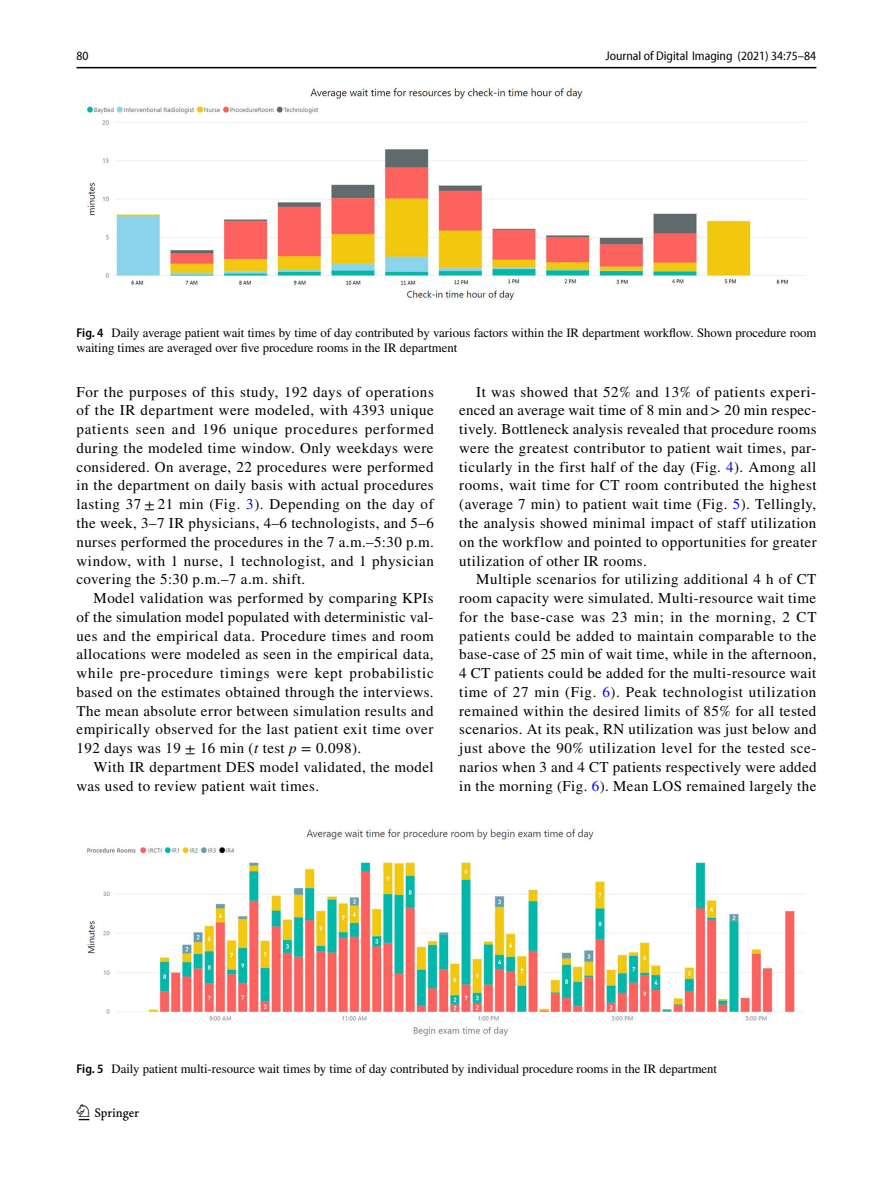
<style>
.page{position:relative;width:893px;height:1187px;background:#fff}
.page>*{position:absolute;margin:0;border:0;box-sizing:border-box;transform-origin:0 0}
.t1{font:22.5px "Springnew Regular 2";color:#000}
.t2{font:15px/18.8px "STIX";letter-spacing:.03em;color:#000;text-align:justify}
.t3{font:12.75px/15px "STIX";color:#000}
.t4{font:semi-condensed 12.75px "Myriad Pro Unic";color:#000}
.t5{font:12.75px "Adv T Tc 488 b 0 e 6";color:#000}
.s1{font-family:"Myriad Pro";font-weight:600;font-stretch:semi-condensed}
.s2{color:#00f}
.s3{font-style:italic}
</style>
<div class="page">
<hr style="left:77px;top:67px;width:739px;height:1px;background:#000">
<img style="left:86px;top:87px;width:720px;height:214px">
<img style="left:86px;top:827px;width:719px;height:209px">
<p class="t5" style="left:77px;top:51px;width:13px">80</p>
<p class="t4" style="left:606px;top:51px;width:212px">Journal of Digital Imaging (2021) 34:75–84</p>
<p class="t3" style="left:77px;top:326px;width:741px"><span class="s1">Fig. 4</span> Daily average patient wait times by time of day contributed by various factors within the IR department workflow. Shown procedure room waiting times are averaged over five procedure rooms in the IR department</p>
<p class="t2" style="left:77px;top:383px;width:359px">For the purposes of this study, 192 days of operations of the IR department were modeled, with 4393 unique patients seen and 196 unique procedures performed during the modeled time window. Only weekdays were considered. On average, 22 procedures were performed in the department on daily basis with actual procedures lasting 37 ± 21 min (Fig. <span class="s2">3</span>). Depending on the day of the week, 3–7 IR physicians, 4–6 technologists, and 5–6 nurses performed the procedures in the 7 a.m.–5:30 p.m. window, with 1 nurse, 1 technologist, and 1 physician covering the 5:30 p.m.–7 a.m. shift.</p>
<p class="t2" style="left:77px;top:589px;width:359px;text-indent:17px">Model validation was performed by comparing KPIs of the simulation model populated with deterministic val&shy;ues and the empirical data. Procedure times and room allocations were modeled as seen in the empirical data, while pre-procedure timings were kept probabilistic based on the estimates obtained through the interviews.<br>The mean absolute error between simulation results and empirically observed for the last patient exit time over 192 days was 19 ± 16 min (<span class="s3">t</span> test <span class="s3">p</span> = 0.098).</p>
<p class="t2" style="left:77px;top:758px;width:359px;text-indent:17px">With IR department DES model validated, the model was used to review patient wait times.</p>
<p class="t2" style="left:459px;top:383px;width:359px;text-indent:17px">It was showed that 52% and 13% of patients experi&shy;enced an average wait time of 8 min and&gt; 20 min respec&shy;tively. Bottleneck analysis revealed that procedure rooms were the greatest contributor to patient wait times, par&shy;ticularly in the first half of the day (Fig. <span class="s2">4</span>). Among all rooms, wait time for CT room contributed the highest (average 7 min) to patient wait time (Fig. <span class="s2">5</span>). Tellingly, the analysis showed minimal impact of staff utilization on the workflow and pointed to opportunities for greater utilization of other IR rooms.</p>
<p class="t2" style="left:459px;top:571px;width:359px;text-indent:17px">Multiple scenarios for utilizing additional 4 h of CT room capacity were simulated. Multi-resource wait time for the base-case was 23 min; in the morning, 2 CT patients could be added to maintain comparable to the base-case of 25 min of wait time, while in the afternoon, 4 CT patients could be added for the multi-resource wait time of 27 min (Fig. <span class="s2">6</span>). Peak technologist utilization remained within the desired limits of 85% for all tested scenarios. At its peak, RN utilization was just below and just above the 90% utilization level for the tested sce&shy;narios when 3 and 4 CT patients respectively were added in the morning (Fig. <span class="s2">6</span>). Mean LOS remained largely the</p>
<p class="t3" style="left:77px;top:1061px;width:642px"><span class="s1">Fig. 5</span> Daily patient multi-resource wait times by time of day contributed by individual procedure rooms in the IR department</p>
<h1 class="t1" style="left:79px;top:1104px;width:62px">1 3</h1>
</div>
